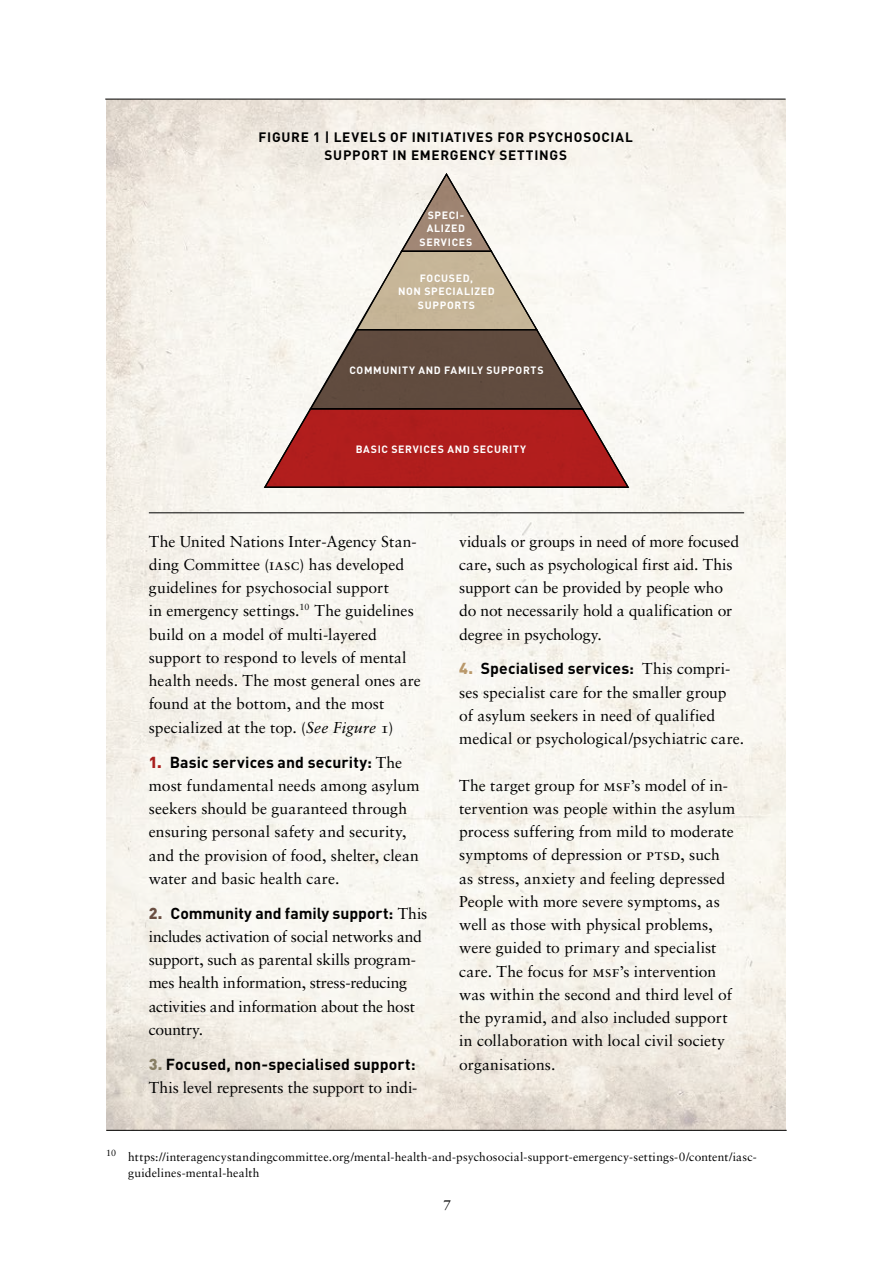
<style>
.page{position:relative;width:893px;height:1263px;background:#fff}
.page>*{position:absolute;margin:0;border:0;box-sizing:border-box;transform-origin:0 0}
.t1{font:15.75px/23.2px "Sabon";color:#000}
.t2{font:15.75px/23.2px "Sabon";letter-spacing:-.02em;color:#000}
.t3{font:700 15.75px "DIN";letter-spacing:.005em;color:#000}
.t4{font:15px "Sabon Roman SC";color:#000}
.t5{font:700 13.5px/18px "DIN";letter-spacing:.05em;color:#000;text-align:center}
.t6{font:12px/16.5px "Sabon";letter-spacing:.015em;color:#000}
.t7{font:700 10.5px/13.5px "DIN";letter-spacing:.065em;color:#fff;text-align:center}
.s1{font-family:"Sabon Roman SC"}
.s2{font-style:italic}
.s3{font-weight:900;color:#a81e1c}
.s4{font-family:"Sabon";font-weight:400}
.s5{font-weight:900;color:#6a4f42}
.s6{font-weight:900;color:#887f65}
.s7{font-weight:900;color:#b9986a}
</style>
<div class="page">
<img style="left:106px;top:100px;width:680px;height:1030px">
<hr style="left:149px;top:512px;width:595px;height:1px;background:#000">
<hr style="left:105px;top:99px;width:681px;height:1px;background:#000">
<hr style="left:106px;top:1130px;width:681px;height:1px;background:#000">
<div style="left:253px;top:159px;width:386px;height:340px;background:#f8f6f0"></div>
<svg style="left:263px;top:172px;width:367px;height:316px"></svg>
<hr style="left:310px;top:408px;width:273px;height:1px;background:#000">
<hr style="left:356px;top:329px;width:180px;height:1px;background:#000">
<hr style="left:401px;top:251px;width:90px;height:1px;background:#000">
<p class="t5" style="left:259px;top:127px;width:376px">FIGURE 1 | LEVELS OF INITIATIVES FOR PSYCHOSOCIAL<br>SUPPORT IN EMERGENCY SETTINGS</p>
<p class="t7" style="left:420px;top:208px;width:54px">SPECI-<br>ALIZED<br>SERVICES</p>
<p class="t7" style="left:398px;top:271px;width:98px">FOCUSED,<br>NON SPECIALIZED<br>SUPPORTS</p>
<p class="t7" style="left:349px;top:362px;width:196px">COMMUNITY AND FAMILY SUPPORTS</p>
<p class="t7" style="left:356px;top:442px;width:172px">BASIC SERVICES AND SECURITY</p>
<p class="t1" style="left:149px;top:529px;width:274px">The United Nations Inter-Agency Stan&shy;ding Committee (<span class="s1">iasc</span>) has developed guidelines for psychosocial support<br>in emergency settings.<sup>10</sup> The guidelines build on a model of multi-layered support to respond to levels of mental health needs. The most general ones are found at the bottom, and the most specialized at the top. (<span class="s2">See Figure</span> <span class="s1">1</span>)</p>
<p class="t3" style="left:149px;top:751px;width:255px"><span class="s3">1.</span> Basic services and security: <span class="s4">The</span></p>
<p class="t1" style="left:149px;top:773px;width:272px">most fundamental needs among asylum seekers should be guaranteed through ensuring personal safety and security, and the provision of food, shelter, clean water and basic health care.</p>
<p class="t3" style="left:149px;top:903px;width:280px"><span class="s5">2.</span> Community and family support: <span class="s4">This</span></p>
<p class="t2" style="left:149px;top:925px;width:275px">includes activation of social networks and support, such as parental skills program&shy;mes health information, stress-reducing activities and information about the host country.</p>
<p class="t3" style="left:149px;top:1054px;width:268px"><span class="s6">3.</span> Focused, non-specialised support:</p>
<p class="t1" style="left:149px;top:1076px;width:270px">This level represents the support to indi-</p>
<p class="t1" style="left:459px;top:529px;width:281px">viduals or groups in need of more focused care, such as psychological first aid. This support can be provided by people who do not necessarily hold a qualification or degree in psychology.</p>
<p class="t3" style="left:459px;top:658px;width:273px"><span class="s7">4.</span> Specialised services: <span class="s4">This compri-</span></p>
<p class="t1" style="left:459px;top:680px;width:286px">ses specialist care for the smaller group of asylum seekers in need of qualified medical or psychological/psychiatric care.</p>
<p class="t1" style="left:459px;top:773px;width:277px">The target group for <span class="s1">msf</span>’s model of in&shy;tervention was people within the asylum process suffering from mild to moderate symptoms of depression or <span class="s1">ptsd</span>, such as stress, anxiety and feeling depressed People with more severe symptoms, as well as those with physical problems, were guided to primary and specialist care. The focus for <span class="s1">msf</span>’s intervention was within the second and third level of the pyramid, and also included support in collaboration with local civil society organisations.</p>
<p class="t6" style="left:128px;top:1148px;width:630px;text-indent:-22px"><sup>10</sup> https://interagencystandingcommittee.org/mental-health-and-psychosocial-support-emergency-settings-0/content/iasc&shy;guidelines-mental-health</p>
<p class="t4" style="left:443px;top:1193px;width:10px">7</p>
</div>
